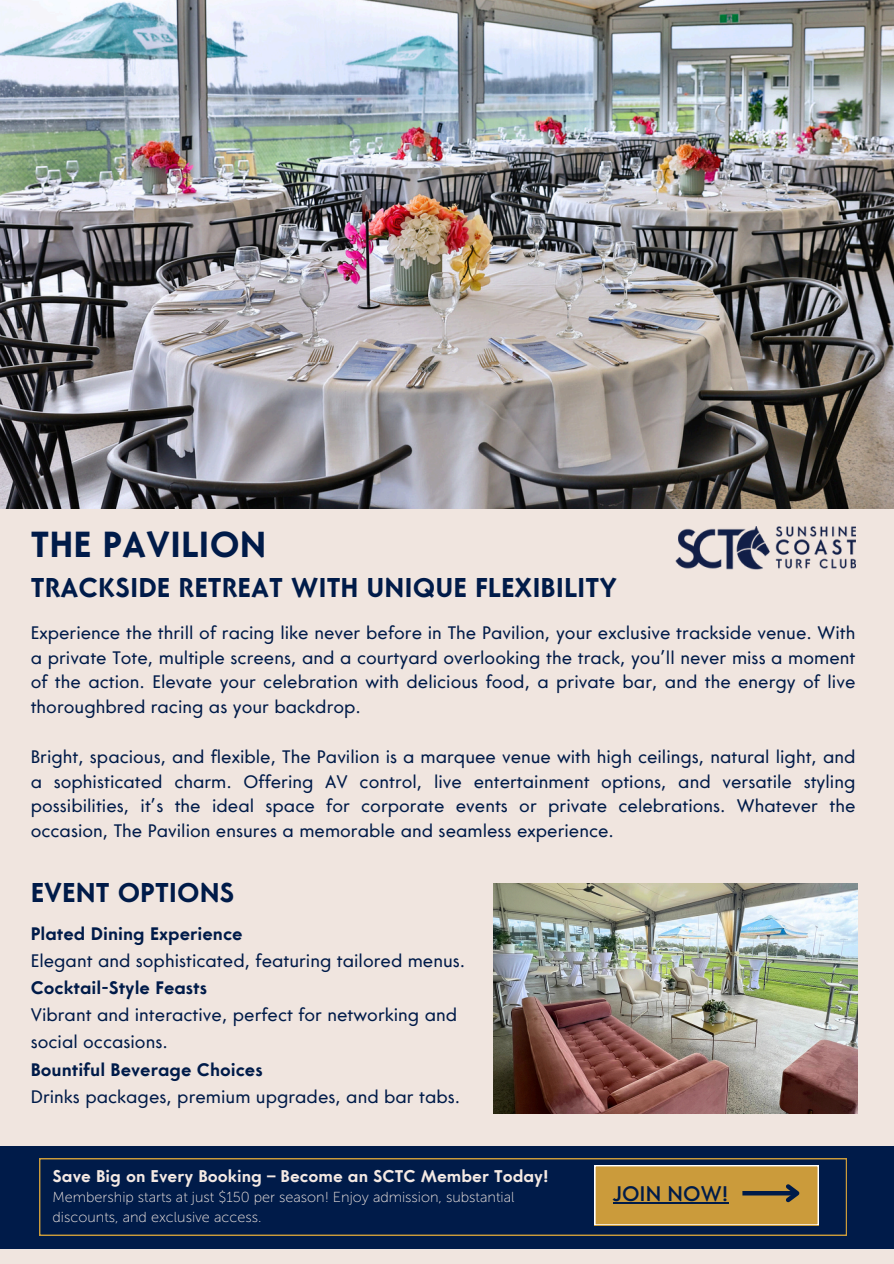
<style>
.page{position:relative;width:894px;height:1264px;background:#fff}
.page>*{position:absolute;margin:0;border:0;box-sizing:border-box;transform-origin:0 0}
.t1{font:700 36px "Core Sans G";color:#001b49}
.t2{font:700 27px "Core Sans G";color:#001b49}
.t3{font:500 21px "Core Sans G";color:#001b49}
.t4{font:18px/24.8px "Core Sans G";color:#001b49;text-align:justify}
.t5{font:700 16.95px "Core Sans G";color:#f4e9e3}
.t6{font:14.55px/20px "Museo Sans 100";color:#f4e9e3}
.s1{font-weight:700}
</style>
<div class="page">
<div style="left:0;top:0;width:893px;height:1263px;background:#f0e5df"></div>
<img style="left:0;top:0;width:893px;height:508px">
<img style="left:675px;top:526px;width:179px;height:43px">
<div style="left:0;top:1145px;width:893px;height:103px;background:#001b49"></div>
<svg style="left:39px;top:1158px;width:807px;height:77px"></svg>
<svg style="left:594px;top:1165px;width:224px;height:59px;background:#c39842"></svg>
<img style="left:494px;top:883px;width:363px;height:230px">
<p class="t1" style="left:31px;top:530px;width:237px">THE PAVILION</p>
<p class="t2" style="left:31px;top:577px;width:587px">TRACKSIDE RETREAT WITH UNIQUE FLEXIBILITY</p>
<h1 class="t4" style="left:31px;top:622px;width:826px">Experience the thrill of racing like never before in The Pavilion, your exclusive trackside venue. With a private Tote, multiple screens, and a courtyard overlooking the track, you’ll never miss a moment of the action. Elevate your celebration with delicious food, a private bar, and the energy of live thoroughbred racing as your backdrop.</h1>
<p class="t4" style="left:31px;top:745px;width:826px">Bright, spacious, and flexible, The Pavilion is a marquee venue with high ceilings, natural light, and a sophisticated charm. Offering AV control, live entertainment options, and versatile styling possibilities, it’s the ideal space for corporate events or private celebrations. Whatever the occasion, The Pavilion ensures a memorable and seamless experience.</p>
<h3 class="t2" style="left:31px;top:882px;width:205px">EVENT OPTIONS</h3>
<h3 class="t4" style="left:31px;top:922px;width:436px;line-height:27px;text-align:left"><span class="s1">Plated Dining Experience<br></span>Elegant and sophisticated, featuring tailored menus.<br><span class="s1">Cocktail-Style Feasts<br></span>Vibrant and interactive, perfect for networking and social occasions.<br><span class="s1">Bountiful Beverage Choices<br></span>Drinks packages, premium upgrades, and bar tabs.</h3>
<p class="t5" style="left:53px;top:1169px;width:497px">Save Big on Every Booking – Become an SCTC Member Today!</p>
<h3 class="t6" style="left:53px;top:1187px;width:463px">Membership starts at just $150 per season! Enjoy admission, substantial discounts, and exclusive access.</h3>
<h1 class="t3" style="left:612px;top:1185px;width:117px">JOIN NOW!</h1>
</div>
